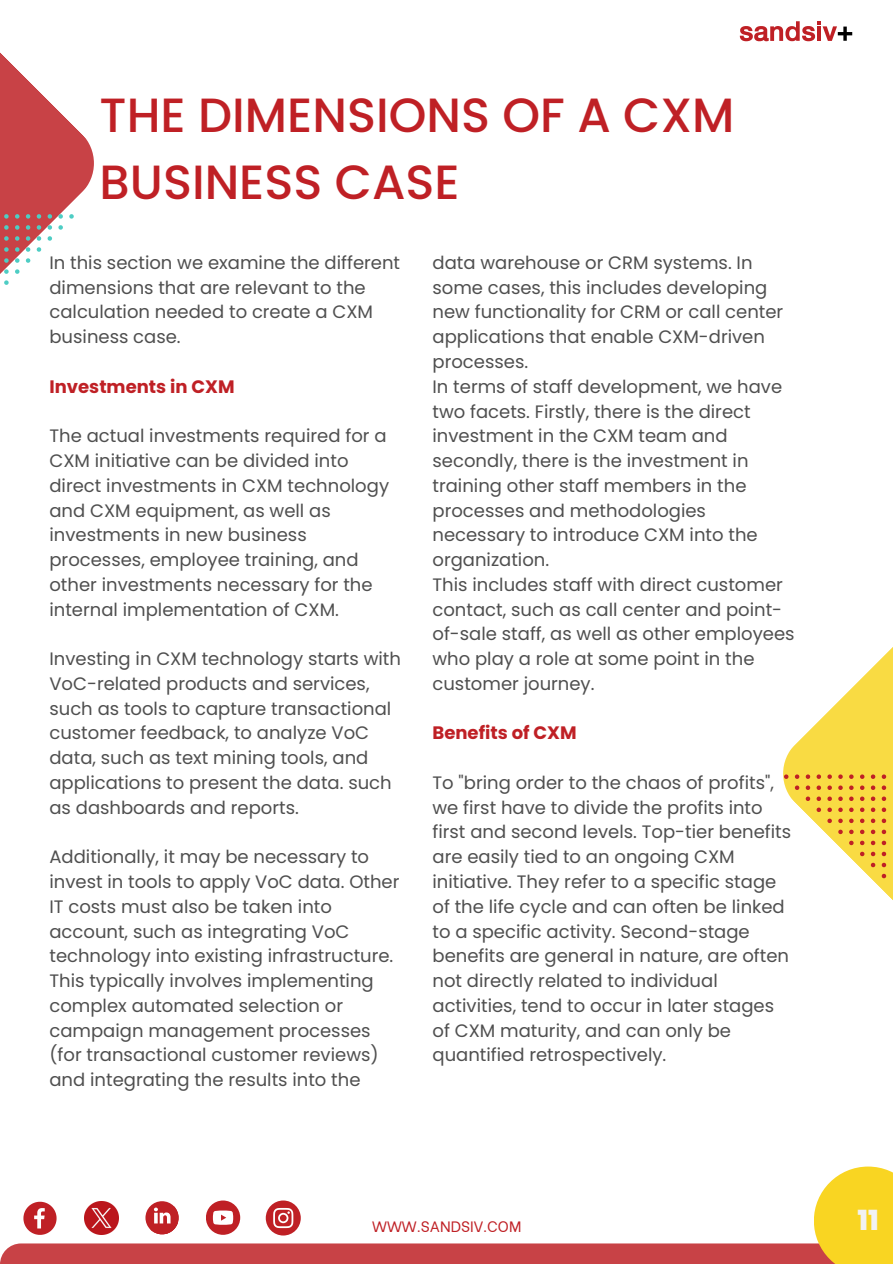
<style>
.page{position:relative;width:893px;height:1264px;background:#fff}
.page>*{position:absolute;margin:0;border:0;box-sizing:border-box;transform-origin:0 0}
.t1{font:500 48px/66.3px "Poppins";color:#bf2025}
.t2{font:800 27.75px "Poppins";color:#f2f2f2}
.t3{font:18px/24.8px "Poppins";color:#4f4f4f}
.t4{font:700 18px "Poppins";color:#bf2025}
.t5{font:15px "Be Vietnam";color:#bf2025}
</style>
<div class="page">
<svg style="left:0;top:52px;width:94px;height:233px"></svg>
<div style="left:0;top:1243px;width:841px;height:20px;background:#c84246"></div>
<svg style="left:739px;top:21px;width:113px;height:20px"></svg>
<div style="left:813px;top:1166px;width:79px;height:97px;background:#f9d522"></div>
<svg style="left:783px;top:648px;width:109px;height:251px;fill:#f9db43"></svg>
<svg style="left:784px;top:774px;width:4px;height:5px"></svg>
<svg style="left:794px;top:774px;width:5px;height:5px"></svg>
<svg style="left:794px;top:785px;width:5px;height:5px"></svg>
<svg style="left:805px;top:774px;width:5px;height:5px"></svg>
<svg style="left:805px;top:785px;width:5px;height:5px"></svg>
<svg style="left:805px;top:796px;width:5px;height:5px"></svg>
<svg style="left:816px;top:774px;width:5px;height:5px"></svg>
<svg style="left:816px;top:785px;width:5px;height:5px"></svg>
<svg style="left:816px;top:796px;width:5px;height:5px"></svg>
<svg style="left:816px;top:807px;width:5px;height:5px"></svg>
<svg style="left:827px;top:774px;width:4px;height:5px"></svg>
<svg style="left:827px;top:785px;width:4px;height:5px"></svg>
<svg style="left:827px;top:796px;width:4px;height:5px"></svg>
<svg style="left:827px;top:807px;width:4px;height:5px"></svg>
<svg style="left:827px;top:818px;width:4px;height:5px"></svg>
<svg style="left:838px;top:774px;width:4px;height:5px"></svg>
<svg style="left:838px;top:785px;width:4px;height:5px"></svg>
<svg style="left:838px;top:796px;width:4px;height:5px"></svg>
<svg style="left:838px;top:807px;width:4px;height:5px"></svg>
<svg style="left:838px;top:818px;width:4px;height:5px"></svg>
<svg style="left:838px;top:829px;width:4px;height:5px"></svg>
<svg style="left:849px;top:774px;width:4px;height:5px"></svg>
<svg style="left:849px;top:785px;width:4px;height:5px"></svg>
<svg style="left:849px;top:796px;width:4px;height:5px"></svg>
<svg style="left:849px;top:807px;width:4px;height:5px"></svg>
<svg style="left:849px;top:818px;width:4px;height:5px"></svg>
<svg style="left:849px;top:829px;width:4px;height:5px"></svg>
<svg style="left:849px;top:840px;width:4px;height:5px"></svg>
<svg style="left:859px;top:774px;width:5px;height:5px"></svg>
<svg style="left:859px;top:785px;width:5px;height:5px"></svg>
<svg style="left:859px;top:796px;width:5px;height:5px"></svg>
<svg style="left:859px;top:807px;width:5px;height:5px"></svg>
<svg style="left:859px;top:818px;width:5px;height:5px"></svg>
<svg style="left:859px;top:829px;width:5px;height:5px"></svg>
<svg style="left:859px;top:840px;width:5px;height:5px"></svg>
<svg style="left:859px;top:851px;width:5px;height:5px"></svg>
<svg style="left:870px;top:774px;width:5px;height:5px"></svg>
<svg style="left:870px;top:785px;width:5px;height:5px"></svg>
<svg style="left:870px;top:796px;width:5px;height:5px"></svg>
<svg style="left:870px;top:807px;width:5px;height:5px"></svg>
<svg style="left:870px;top:818px;width:5px;height:5px"></svg>
<svg style="left:870px;top:829px;width:5px;height:5px"></svg>
<svg style="left:870px;top:840px;width:5px;height:5px"></svg>
<svg style="left:870px;top:851px;width:5px;height:5px"></svg>
<svg style="left:870px;top:862px;width:5px;height:5px"></svg>
<svg style="left:881px;top:774px;width:5px;height:5px"></svg>
<svg style="left:881px;top:785px;width:5px;height:5px"></svg>
<svg style="left:881px;top:796px;width:5px;height:5px"></svg>
<svg style="left:881px;top:807px;width:5px;height:5px"></svg>
<svg style="left:881px;top:818px;width:5px;height:5px"></svg>
<svg style="left:881px;top:829px;width:5px;height:5px"></svg>
<svg style="left:881px;top:840px;width:5px;height:5px"></svg>
<svg style="left:881px;top:851px;width:5px;height:5px"></svg>
<svg style="left:881px;top:862px;width:5px;height:5px"></svg>
<svg style="left:881px;top:873px;width:5px;height:5px"></svg>
<svg style="left:145px;top:1201px;width:34px;height:33px"></svg>
<svg style="left:150px;top:1205px;width:29px;height:29px"></svg>
<svg style="left:23px;top:1201px;width:34px;height:33px"></svg>
<div style="left:206px;top:1200px;width:34px;height:34px;background:#bf2025;border-radius:50%"></div>
<svg style="left:213px;top:1210px;width:28px;height:24px"></svg>
<div style="left:266px;top:1200px;width:35px;height:35px;background:#bf2025;border-radius:50%"></div>
<svg style="left:273px;top:1207px;width:20px;height:20px"></svg>
<img style="left:85px;top:1201px;width:33px;height:33px">
<p class="t1" style="left:100px;top:82px;width:636px">THE DIMENSIONS OF A CXM<br>BUSINESS CASE</p>
<p class="t3" style="left:49px;top:250px;width:352px">In this section we examine the different dimensions that are relevant to the calculation needed to create a CXM business case.</p>
<p class="t4" style="left:49px;top:374px;width:186px">Investments in CXM</p>
<p class="t3" style="left:49px;top:423px;width:341px">The actual investments required for a CXM initiative can be divided into direct investments in CXM technology and CXM equipment, as well as investments in new business processes, employee training, and other investments necessary for the internal implementation of CXM.</p>
<p class="t3" style="left:49px;top:646px;width:353px">Investing in CXM technology starts with VoC-related products and services, such as tools to capture transactional customer feedback, to analyze VoC data, such as text mining tools, and applications to present the data. such as dashboards and reports.</p>
<p class="t3" style="left:49px;top:844px;width:351px">Additionally, it may be necessary to invest in tools to apply VoC data. Other IT costs must also be taken into account, such as integrating VoC technology into existing infrastructure.<br>This typically involves implementing complex automated selection or campaign management processes (for transactional customer reviews) and integrating the results into the</p>
<p class="t3" style="left:432px;top:250px;width:352px">data warehouse or CRM systems. In some cases, this includes developing new functionality for CRM or call center applications that enable CXM-driven processes.</p>
<p class="t3" style="left:432px;top:374px;width:351px">In terms of staff development, we have two facets. Firstly, there is the direct investment in the CXM team and secondly, there is the investment in training other staff members in the processes and methodologies necessary to introduce CXM into the organization.</p>
<p class="t3" style="left:432px;top:572px;width:363px">This includes staff with direct customer contact, such as call center and point&shy;of-sale staff, as well as other employees who play a role at some point in the customer journey.</p>
<p class="t4" style="left:432px;top:720px;width:146px">Benefits of CXM</p>
<p class="t3" style="left:432px;top:770px;width:360px">To "bring order to the chaos of profits", we first have to divide the profits into first and second levels. Top-tier benefits are easily tied to an ongoing CXM initiative. They refer to a specific stage of the life cycle and can often be linked to a specific activity. Second-stage benefits are general in nature, are often not directly related to individual activities, tend to occur in later stages of CXM maturity, and can only be quantified retrospectively.</p>
<p class="t5" style="left:372px;top:1213px;width:151px">WWW.SANDSIV.COM</p>
<p class="t2" style="left:857px;top:1200px;width:23px">11</p>
</div>
